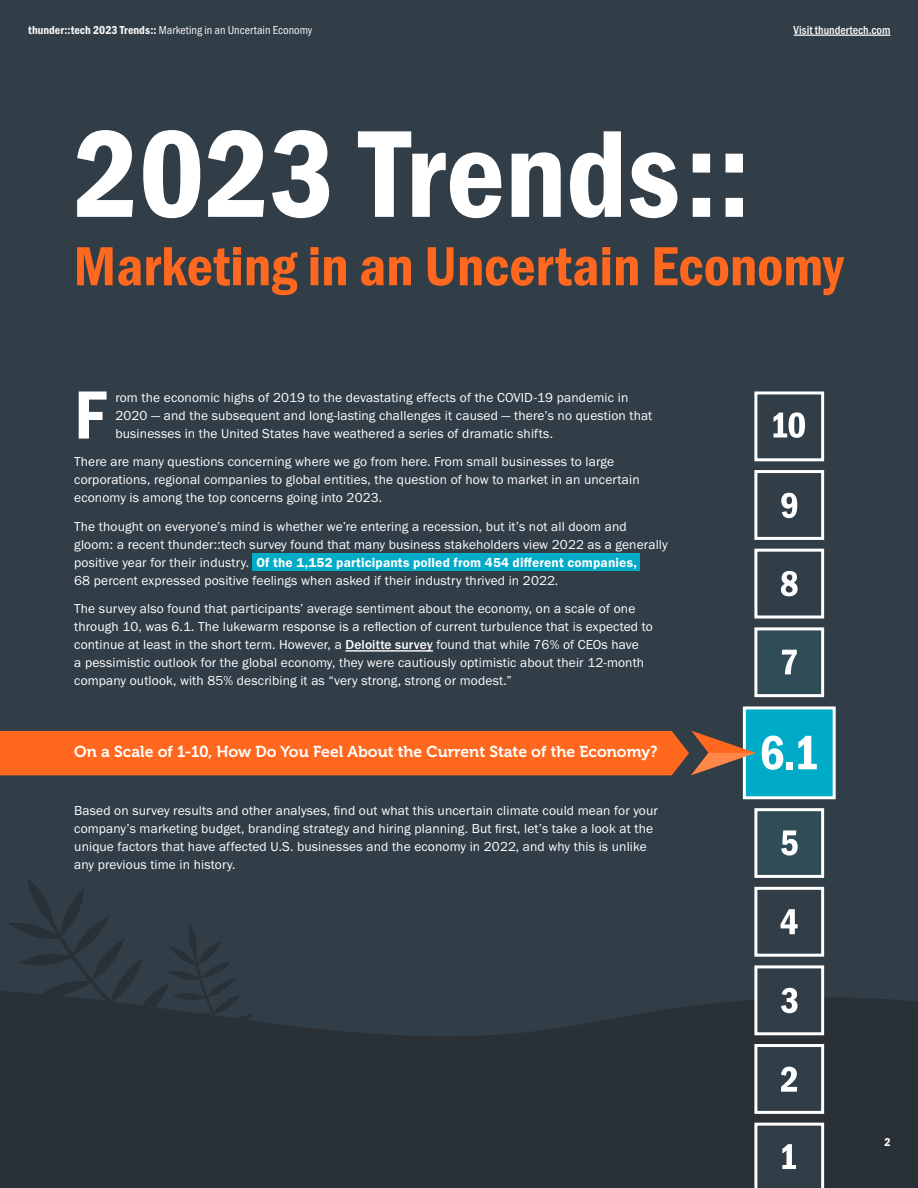
<style>
.page{position:relative;width:918px;height:1188px;background:#313d47}
.page>*{position:absolute;margin:0;border:0;box-sizing:border-box;transform-origin:0 0}
.t1{font:128.1px "Franklin Gothic URW Con Dem";color:#fff}
.t2{font:70.5px "Franklin Gothic URW Con Dem";color:#fff}
.t3{font:57px "Franklin Gothic URW Con Dem";color:#ff681e}
.t4{font:15.75px "Museo 700";color:#fff}
.t5{font:13.5px/18px "Franklin Gothic URW Boo";letter-spacing:.01em;color:#fff}
.t6{font:13.5px "Franklin Gothic URW Dem";letter-spacing:.01em;color:#fff}
.t7{font:12px "Franklin Gothic URW Con Boo";color:#f5f5f5}
.t8{font:500 12px "Franklin Gothic URW Con";color:#fff}
.t9{font:12px "Franklin Gothic URW Con Dem";color:#fff}
.s1{font-family:"Franklin Gothic URW Con Dem"}
.s2{font-family:"Franklin Gothic URW Boo"}
.s3{font-family:"Franklin Gothic URW";font-weight:500}
</style>
<div class="page">
<svg style="left:0;top:991px;width:918px;height:197px;background:#293237"></svg>
<svg style="left:9px;top:879px;width:243px;height:183px"></svg>
<div style="left:754px;top:808px;width:70px;height:70px;background:#304d57;border:3px solid #fff"></div>
<div style="left:743px;top:706px;width:93px;height:93px;background:#00abc7;border:3px solid #fff"></div>
<div style="left:754px;top:627px;width:70px;height:70px;background:#304d57;border:3px solid #fff"></div>
<svg style="left:753px;top:886px;width:73px;height:302px"></svg>
<svg style="left:781px;top:830px;width:17px;height:26px"></svg>
<svg style="left:762px;top:736px;width:21px;height:34px"></svg>
<div style="left:786px;top:762px;width:6px;height:7px;background:#fff"></div>
<svg style="left:798px;top:736px;width:19px;height:33px"></svg>
<svg style="left:782px;top:650px;width:15px;height:24px"></svg>
<svg style="left:754px;top:391px;width:71px;height:228px"></svg>
<div style="left:253px;top:554px;width:387px;height:17px;background:#00abc7"></div>
<svg style="left:0;top:731px;width:756px;height:44px;background:#f16723"></svg>
<hr style="left:794px;top:35px;width:97px;height:1px;background:#fff">
<hr style="left:345px;top:650px;width:88px;height:2px;background:#fff">
<p class="t7" style="left:28px;top:23px;width:286px"><span class="s1">thunder::tech 2023 Trends::</span> Marketing in an Uncertain Economy</p>
<p class="t8" style="left:794px;top:22px;width:98px">Visit thundertech.com</p>
<h1 class="t1" style="left:74px;top:88px;width:679px">2023 Trends::</h1>
<h3 class="t3" style="left:74px;top:228px;width:772px">Marketing in an Uncertain Economy</h3>
<h2 class="t2" style="left:74px;top:368px;width:33px">F</h2>
<p class="t5" style="left:115px;top:388px;width:539px">rom the economic highs of 2019 to the devastating effects of the COVID-19 pandemic in<br>2020 — and the subsequent and long-lasting challenges it caused — there’s no question that businesses in the United States have weathered a series of dramatic shifts.</p>
<p class="t5" style="left:74px;top:453px;width:567px">There are many questions concerning where we go from here. From small businesses to large corporations, regional companies to global entities, the question of how to market in an uncertain economy is among the top concerns going into 2023.</p>
<p class="t5" style="left:74px;top:517px;width:595px">The thought on everyone’s mind is whether we’re entering a recession, but it’s not all doom and gloom: a recent thunder::tech survey found that many business stakeholders view 2022 as a generally</p>
<p class="t6" style="left:74px;top:554px;width:564px"><span class="s2">positive year for their industry.</span> Of the 1,152 participants polled from 454 different companies,</p>
<p class="t5" style="left:74px;top:566px;width:563px;line-height:28.5px">68 percent expressed positive feelings when asked if their industry thrived in 2022.<br>The survey also found that participants’ average sentiment about the economy, on a scale of one</p>
<p class="t5" style="left:74px;top:618px;width:580px">through 10, was 6.1. The lukewarm response is a reflection of current turbulence that is expected to continue at least in the short term. However, a <span class="s3">Deloitte survey</span> found that while 76% of CEOs have<br>a pessimistic outlook for the global economy, they were cautiously optimistic about their 12-month company outlook, with 85% describing it as “very strong, strong or modest.”</p>
<p class="t4" style="left:74px;top:743px;width:585px">On a Scale of 1-10, How Do You Feel About the Current State of the Economy?</p>
<p class="t5" style="left:74px;top:802px;width:585px">Based on survey results and other analyses, find out what this uncertain climate could mean for your company’s marketing budget, branding strategy and hiring planning. But first, let’s take a look at the unique factors that have affected U.S. businesses and the economy in 2022, and why this is unlike any previous time in history.</p>
<p class="t9" style="left:884px;top:1134px;width:8px">2</p>
</div>
